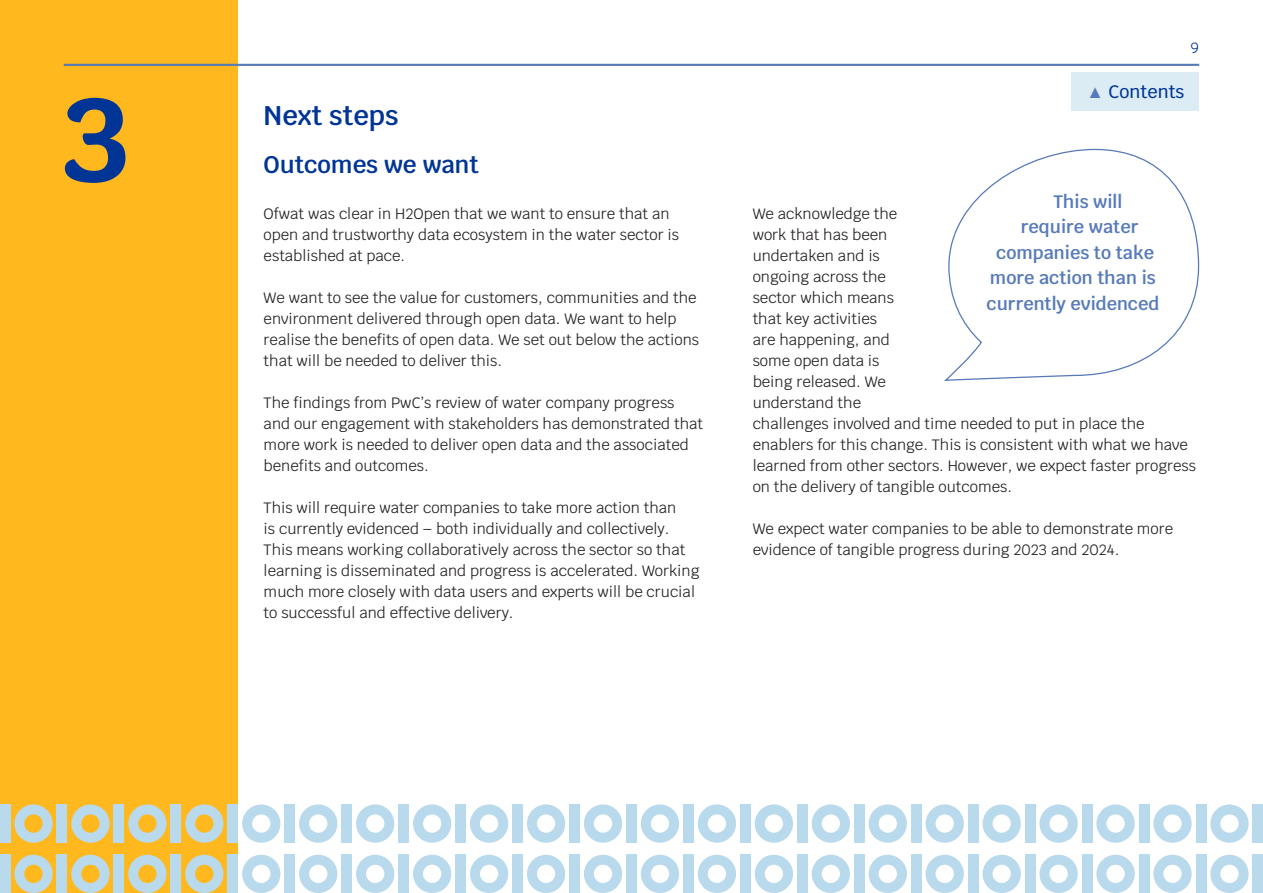
<style>
.page{position:relative;width:1263px;height:893px;background:#fff}
.page>*{position:absolute;margin:0;border:0;box-sizing:border-box;transform-origin:0 0}
.t1{font:700 120px "Krub";color:#003595}
.t2{font:600 27px "Krub";color:#003595}
.t3{font:600 24px "Krub";letter-spacing:-.005em;color:#003595}
.t4{font:600 18px "Krub";color:#577ab9}
.t5{font:500 18px "Krub";color:#003595}
.t6{font:15px/21px "Krub";color:#231f20}
.t7{font:15px "Krub";color:#003595}
.s1{font-weight:700;color:#577ab9}
</style>
<div class="page">
<div style="left:0;top:0;width:238px;height:893px;background:#ffb81d"></div>
<div style="left:0;top:804px;width:10px;height:39px;background:#b9d9ec"></div>
<svg style="left:14px;top:804px;width:39px;height:39px"></svg>
<div style="left:57px;top:804px;width:10px;height:39px;background:#b9d9ec"></div>
<svg style="left:71px;top:804px;width:39px;height:39px"></svg>
<div style="left:114px;top:804px;width:10px;height:39px;background:#b9d9ec"></div>
<svg style="left:128px;top:804px;width:39px;height:39px"></svg>
<div style="left:171px;top:804px;width:10px;height:39px;background:#b9d9ec"></div>
<svg style="left:185px;top:804px;width:38px;height:39px"></svg>
<div style="left:228px;top:804px;width:10px;height:39px;background:#b9d9ec"></div>
<svg style="left:242px;top:804px;width:38px;height:39px"></svg>
<div style="left:285px;top:804px;width:10px;height:39px;background:#b9d9ec"></div>
<svg style="left:299px;top:804px;width:38px;height:39px"></svg>
<div style="left:342px;top:804px;width:10px;height:39px;background:#b9d9ec"></div>
<svg style="left:356px;top:804px;width:38px;height:39px"></svg>
<div style="left:399px;top:804px;width:10px;height:39px;background:#b9d9ec"></div>
<svg style="left:413px;top:804px;width:38px;height:39px"></svg>
<div style="left:456px;top:804px;width:10px;height:39px;background:#b9d9ec"></div>
<svg style="left:470px;top:804px;width:38px;height:39px"></svg>
<div style="left:513px;top:804px;width:10px;height:39px;background:#b9d9ec"></div>
<svg style="left:527px;top:804px;width:38px;height:39px"></svg>
<div style="left:569px;top:804px;width:10px;height:39px;background:#b9d9ec"></div>
<svg style="left:584px;top:804px;width:38px;height:39px"></svg>
<div style="left:626px;top:804px;width:10px;height:39px;background:#b9d9ec"></div>
<svg style="left:641px;top:804px;width:38px;height:39px"></svg>
<div style="left:683px;top:804px;width:10px;height:39px;background:#b9d9ec"></div>
<svg style="left:698px;top:804px;width:38px;height:39px"></svg>
<div style="left:740px;top:804px;width:10px;height:39px;background:#b9d9ec"></div>
<svg style="left:755px;top:804px;width:38px;height:39px"></svg>
<div style="left:797px;top:804px;width:10px;height:39px;background:#b9d9ec"></div>
<svg style="left:812px;top:804px;width:38px;height:39px"></svg>
<div style="left:854px;top:804px;width:10px;height:39px;background:#b9d9ec"></div>
<svg style="left:869px;top:804px;width:38px;height:39px"></svg>
<div style="left:911px;top:804px;width:10px;height:39px;background:#b9d9ec"></div>
<svg style="left:925px;top:804px;width:39px;height:39px"></svg>
<div style="left:968px;top:804px;width:10px;height:39px;background:#b9d9ec"></div>
<svg style="left:982px;top:804px;width:39px;height:39px"></svg>
<div style="left:1025px;top:804px;width:10px;height:39px;background:#b9d9ec"></div>
<svg style="left:1039px;top:804px;width:39px;height:39px"></svg>
<div style="left:1082px;top:804px;width:10px;height:39px;background:#b9d9ec"></div>
<svg style="left:1096px;top:804px;width:39px;height:39px"></svg>
<div style="left:1139px;top:804px;width:10px;height:39px;background:#b9d9ec"></div>
<svg style="left:1153px;top:804px;width:39px;height:39px"></svg>
<div style="left:1196px;top:804px;width:10px;height:39px;background:#b9d9ec"></div>
<svg style="left:1210px;top:804px;width:38px;height:39px"></svg>
<div style="left:1253px;top:804px;width:10px;height:39px;background:#b9d9ec"></div>
<div style="left:0;top:855px;width:10px;height:38px;background:#b9d9ec"></div>
<svg style="left:14px;top:855px;width:39px;height:38px"></svg>
<div style="left:57px;top:855px;width:10px;height:38px;background:#b9d9ec"></div>
<svg style="left:71px;top:855px;width:39px;height:38px"></svg>
<div style="left:114px;top:855px;width:10px;height:38px;background:#b9d9ec"></div>
<svg style="left:128px;top:855px;width:39px;height:38px"></svg>
<div style="left:171px;top:855px;width:10px;height:38px;background:#b9d9ec"></div>
<svg style="left:185px;top:855px;width:38px;height:38px"></svg>
<div style="left:228px;top:855px;width:10px;height:38px;background:#b9d9ec"></div>
<svg style="left:242px;top:855px;width:38px;height:38px"></svg>
<div style="left:285px;top:855px;width:10px;height:38px;background:#b9d9ec"></div>
<svg style="left:299px;top:855px;width:38px;height:38px"></svg>
<div style="left:342px;top:855px;width:10px;height:38px;background:#b9d9ec"></div>
<svg style="left:356px;top:855px;width:38px;height:38px"></svg>
<div style="left:399px;top:855px;width:10px;height:38px;background:#b9d9ec"></div>
<svg style="left:413px;top:855px;width:38px;height:38px"></svg>
<div style="left:456px;top:855px;width:10px;height:38px;background:#b9d9ec"></div>
<svg style="left:470px;top:855px;width:38px;height:38px"></svg>
<div style="left:513px;top:855px;width:10px;height:38px;background:#b9d9ec"></div>
<svg style="left:527px;top:855px;width:38px;height:38px"></svg>
<div style="left:569px;top:855px;width:10px;height:38px;background:#b9d9ec"></div>
<svg style="left:584px;top:855px;width:38px;height:38px"></svg>
<div style="left:626px;top:855px;width:10px;height:38px;background:#b9d9ec"></div>
<svg style="left:641px;top:855px;width:38px;height:38px"></svg>
<div style="left:683px;top:855px;width:10px;height:38px;background:#b9d9ec"></div>
<svg style="left:698px;top:855px;width:38px;height:38px"></svg>
<div style="left:740px;top:855px;width:10px;height:38px;background:#b9d9ec"></div>
<svg style="left:755px;top:855px;width:38px;height:38px"></svg>
<div style="left:797px;top:855px;width:10px;height:38px;background:#b9d9ec"></div>
<svg style="left:812px;top:855px;width:38px;height:38px"></svg>
<div style="left:854px;top:855px;width:10px;height:38px;background:#b9d9ec"></div>
<svg style="left:869px;top:855px;width:38px;height:38px"></svg>
<div style="left:911px;top:855px;width:10px;height:38px;background:#b9d9ec"></div>
<svg style="left:925px;top:855px;width:39px;height:38px"></svg>
<div style="left:968px;top:855px;width:10px;height:38px;background:#b9d9ec"></div>
<svg style="left:982px;top:855px;width:39px;height:38px"></svg>
<div style="left:1025px;top:855px;width:10px;height:38px;background:#b9d9ec"></div>
<svg style="left:1039px;top:855px;width:39px;height:38px"></svg>
<div style="left:1082px;top:855px;width:10px;height:38px;background:#b9d9ec"></div>
<svg style="left:1096px;top:855px;width:39px;height:38px"></svg>
<div style="left:1139px;top:855px;width:10px;height:38px;background:#b9d9ec"></div>
<svg style="left:1153px;top:855px;width:39px;height:38px"></svg>
<div style="left:1196px;top:855px;width:10px;height:38px;background:#b9d9ec"></div>
<svg style="left:1210px;top:855px;width:38px;height:38px"></svg>
<div style="left:1253px;top:855px;width:10px;height:38px;background:#b9d9ec"></div>
<hr style="left:64px;top:64px;width:1135px;height:2px;background:#577ab9">
<div style="left:1071px;top:72px;width:128px;height:39px;background:#dcecf5"></div>
<svg style="left:944px;top:148px;width:256px;height:233px"></svg>
<h1 class="t1" style="left:64px;top:70px;width:67px">3</h1>
<h2 class="t2" style="left:264px;top:100px;width:136px">Next steps</h2>
<h3 class="t3" style="left:264px;top:151px;width:217px">Outcomes we want</h3>
<p class="t6" style="left:264px;top:203px;width:417px">Ofwat was clear in H2Open that we want to ensure that an open and trustworthy data ecosystem in the water sector is established at pace.</p>
<p class="t6" style="left:264px;top:287px;width:437px">We want to see the value for customers, communities and the environment delivered through open data. We want to help realise the benefits of open data. We set out below the actions that will be needed to deliver this.</p>
<p class="t6" style="left:264px;top:392px;width:441px">The findings from PwC’s review of water company progress and our engagement with stakeholders has demonstrated that more work is needed to deliver open data and the associated benefits and outcomes.</p>
<p class="t6" style="left:264px;top:497px;width:437px">This will require water companies to take more action than<br>is currently evidenced – both individually and collectively.<br>This means working collaboratively across the sector so that learning is disseminated and progress is accelerated. Working much more closely with data users and experts will be crucial to successful and effective delivery.</p>
<p class="t7" style="left:1190px;top:35px;width:10px">9</p>
<p class="t5" style="left:1086px;top:81px;width:100px"><span class="s1">▲</span> Contents</p>
<p class="t4" style="left:1053px;top:191px;width:70px">This will</p>
<p class="t4" style="left:1021px;top:216px;width:119px">require water</p>
<p class="t4" style="left:996px;top:242px;width:159px">companies to take</p>
<p class="t4" style="left:990px;top:267px;width:167px">more action than is</p>
<p class="t4" style="left:986px;top:293px;width:174px">currently evidenced</p>
<p class="t6" style="left:753px;top:203px;width:445px">We acknowledge the<br>work that has been<br>undertaken and is<br>ongoing across the<br>sector which means<br>that key activities<br>are happening, and<br>some open data is<br>being released. We<br>understand the<br>challenges involved and time needed to put in place the enablers for this change. This is consistent with what we have learned from other sectors. However, we expect faster progress on the delivery of tangible outcomes.</p>
<p class="t6" style="left:753px;top:518px;width:422px">We expect water companies to be able to demonstrate more evidence of tangible progress during 2023 and 2024.</p>
</div>
